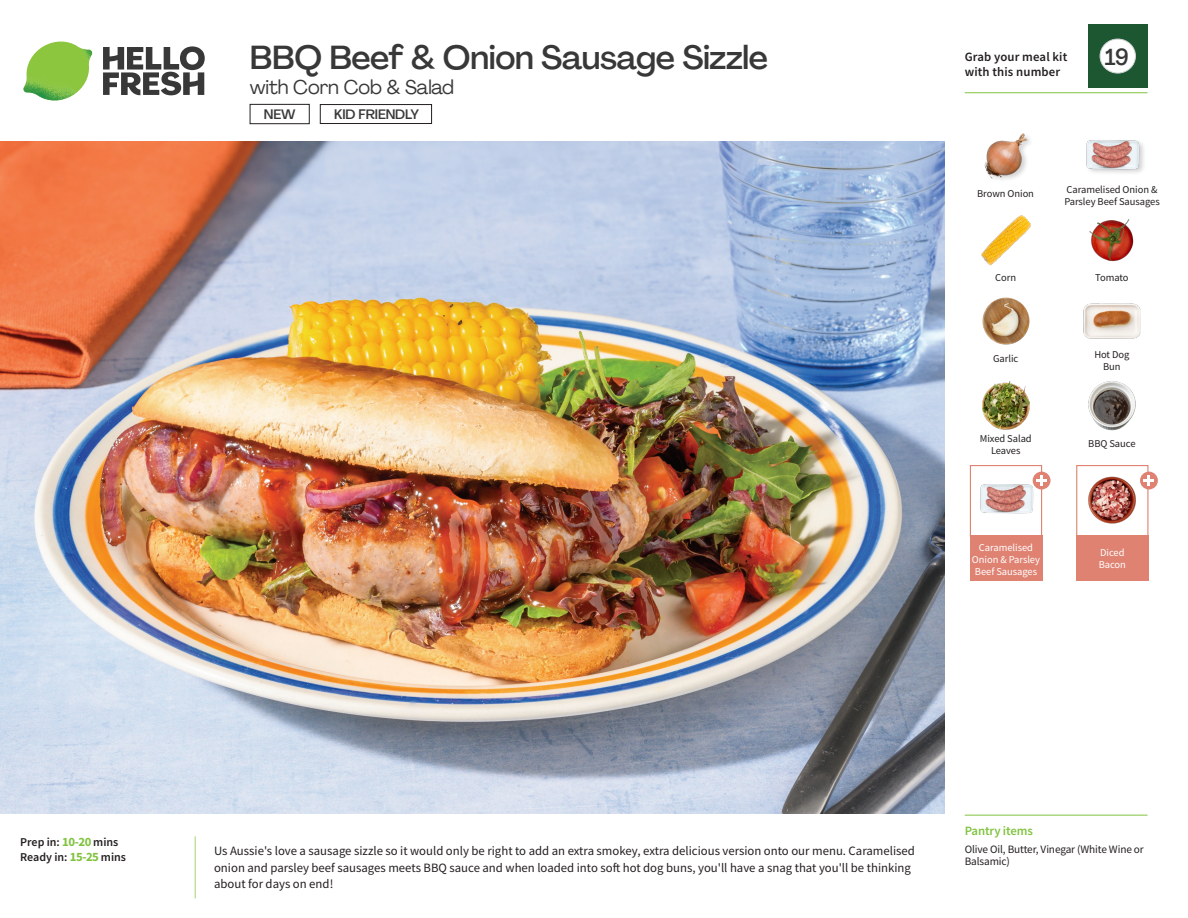
<style>
.page{position:relative;width:1188px;height:918px;background:#fff}
.page>*{position:absolute;margin:0;border:0;box-sizing:border-box;transform-origin:0 0}
._15_Titel_UK{font:500 33px "Agrandir";letter-spacing:-.01em;color:#383839}
._002_Label_Nr{font:500 22.8px "Agrandir";color:#383839;scale:.94 1}
._15_Titel_UK-2{font:19.5px "Agrandir";letter-spacing:-.01em;color:#383839}
.t1{font:500 13.5px "Agrandir";letter-spacing:-.01em;color:#383839}
.Step_6_Text_AU{font:12.75px/16.5px "Source Sans Pro";color:#231f20}
.t2{font:600 12.75px/15px "Source Sans Pro";letter-spacing:.01em;color:#231f20}
._04_Headers_Front{font:600 12.75px "Source Sans Pro";letter-spacing:-.01em;color:#81c340}
._04_Intro{font:600 12px "Source Sans Pro";color:#231f20}
._05_Pantry{font:11.25px/12px "Source Sans Pro";letter-spacing:-.01em;color:#231f20}
._18_FRONT_ingredients{font:10.5px/12px "Source Sans Pro";letter-spacing:-.005em;color:#231f20;text-align:center}
._18_FRONT_ingredients-2{font:10.5px/12px "Source Sans Pro";letter-spacing:-.005em;color:#fff}
.s1{font-weight:700;font-size:12.75px;color:#81c340}
</style>
<div class="page">
<svg style="left:103px;top:46px;width:102px;height:49px"></svg>
<img style="left:23px;top:42px;width:69px;height:59px">
<img style="left:0;top:142px;width:945px;height:672px">
<div style="left:1076px;top:465px;width:72px;height:72px;border:1px solid #df8272"></div>
<div style="left:1076px;top:535px;width:72px;height:46px;background:#df8272"></div>
<div style="left:970px;top:535px;width:72px;height:46px;background:#df8272"></div>
<img style="left:1088px;top:476px;width:48px;height:48px">
<div style="left:970px;top:465px;width:72px;height:72px;border:1px solid #df8272"></div>
<img style="left:980px;top:475px;width:55px;height:39px">
<div style="left:1033px;top:472px;width:18px;height:17px;background:#df8272;border-radius:50%"></div>
<svg style="left:1036px;top:475px;width:11px;height:11px"></svg>
<div style="left:1140px;top:472px;width:18px;height:17px;background:#df8272;border-radius:50%"></div>
<svg style="left:1144px;top:475px;width:10px;height:11px"></svg>
<div style="left:320px;top:104px;width:112px;height:20px;border:1px solid #231f20"></div>
<div style="left:250px;top:104px;width:59px;height:20px;border:1px solid #231f20"></div>
<img style="left:1083px;top:303px;width:58px;height:36px">
<img style="left:1088px;top:381px;width:48px;height:50px">
<img style="left:982px;top:381px;width:48px;height:49px">
<img style="left:982px;top:297px;width:48px;height:48px">
<img style="left:981px;top:215px;width:50px;height:51px">
<img style="left:1089px;top:219px;width:45px;height:43px">
<div style="left:1085px;top:139px;width:61px;height:37px;background:#231f20;opacity:.2"></div>
<img style="left:1085px;top:139px;width:56px;height:37px">
<img style="left:984px;top:133px;width:46px;height:47px">
<hr style="left:965px;top:815px;width:183px;height:1px;background:#81c340">
<hr style="left:965px;top:92px;width:183px;height:1px;background:#81c340">
<div style="left:1088px;top:24px;width:60px;height:64px;background:#1d5732"></div>
<div style="left:1100px;top:39px;width:35px;height:34px;background:#fff;border-radius:50%"></div>
<div style="left:1100px;top:39px;width:36px;height:34px;border:1px solid #d1d2d4;border-radius:50%"></div>
<p class="_15_Titel_UK" style="left:250px;top:37px;width:520px">BBQ Beef &amp; Onion Sausage Sizzle</p>
<p class="_15_Titel_UK-2" style="left:250px;top:75px;width:206px">with Corn Cob &amp; Salad</p>
<p class="t1" style="left:264px;top:106px;width:33px">NEW</p>
<p class="t1" style="left:334px;top:106px;width:86px">KID FRIENDLY</p>
<p class="t2" style="left:965px;top:49px;width:104px">Grab your meal kit with this number</p>
<p class="_002_Label_Nr" style="left:1105px;top:43px;width:27px">19</p>
<p class="_18_FRONT_ingredients" style="left:977px;top:188px;width:58px">Brown Onion</p>
<p class="_18_FRONT_ingredients" style="left:1064px;top:183px;width:97px;text-align:left">Caramelised Onion &amp;<br>Parsley Beef Sausages</p>
<p class="_18_FRONT_ingredients" style="left:995px;top:272px;width:22px">Corn</p>
<p class="_18_FRONT_ingredients" style="left:1095px;top:272px;width:35px">Tomato</p>
<p class="_18_FRONT_ingredients" style="left:993px;top:353px;width:27px">Garlic</p>
<p class="_18_FRONT_ingredients" style="left:1094px;top:348px;width:37px">Hot Dog<br>Bun</p>
<p class="_18_FRONT_ingredients" style="left:980px;top:433px;width:53px">Mixed Salad<br>Leaves</p>
<p class="_18_FRONT_ingredients" style="left:1088px;top:437px;width:49px">BBQ Sauce</p>
<p class="_18_FRONT_ingredients-2" style="left:972px;top:541px;width:70px;text-align:center">Caramelised<br>Onion &amp; Parsley<br>Beef Sausages</p>
<p class="_18_FRONT_ingredients-2" style="left:1099px;top:546px;width:29px">Diced<br>Bacon</p>
<p class="_04_Intro" style="left:20px;top:834px;width:100px">Prep in: <span class="s1">10-20</span> mins</p>
<p class="_04_Intro" style="left:20px;top:849px;width:107px">Ready in: <span class="s1">15-25</span> mins</p>
<p class="Step_6_Text_AU" style="left:214px;top:843px;width:702px">Us Aussie's love a sausage sizzle so it would only be right to add an extra smokey, extra delicious version onto our menu. Caramelised onion and parsley beef sausages meets BBQ sauce and when loaded into soft hot dog buns, you'll have a snag that you'll be thinking about for days on end!</p>
<p class="_04_Headers_Front" style="left:965px;top:822px;width:70px">Pantry items</p>
<p class="_05_Pantry" style="left:965px;top:843px;width:181px">Olive Oil, Butter, Vinegar (White Wine or<br>Balsamic)</p>
</div>
